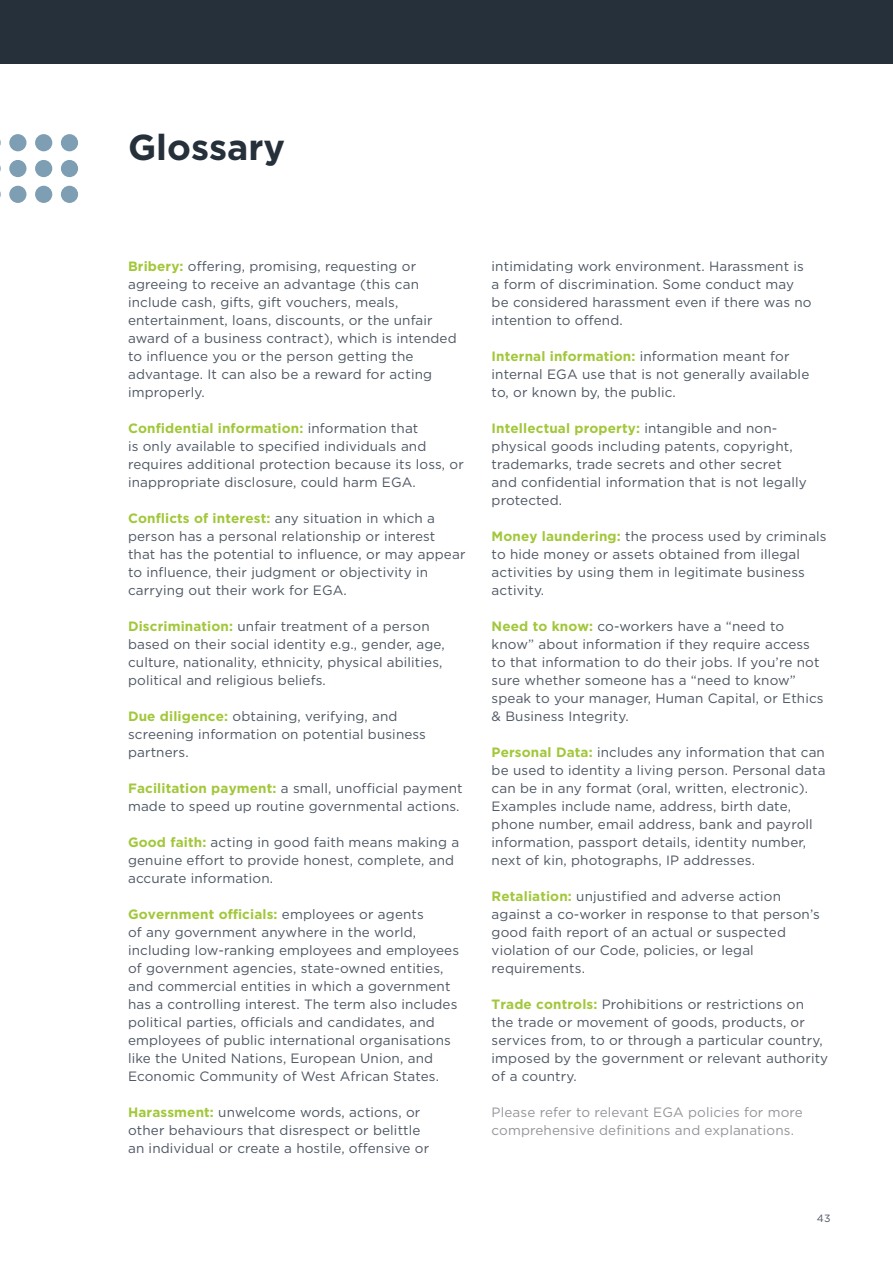
<style>
.page{position:relative;width:893px;height:1263px;background:#fff}
.page>*{position:absolute;margin:0;border:0;box-sizing:border-box;transform-origin:0 0}
.t1{font:700 36px "Gotham";color:#25303b}
.t2{font:13.5px/18px "Gotham";letter-spacing:.01em;color:#4d5662}
.t3{font:13.5px/18px "Gotham";letter-spacing:.01em;color:#94959a}
.t4{font:10.5px "Gotham";color:#4d5662}
.s1{font-weight:700;color:#a2c73a}
</style>
<div class="page">
<div style="left:61px;top:134px;width:17px;height:17px;background:#7e9eb3;border-radius:50%"></div>
<div style="left:61px;top:160px;width:17px;height:17px;background:#7e9eb3;border-radius:50%"></div>
<div style="left:61px;top:186px;width:17px;height:17px;background:#7e9eb3;border-radius:50%"></div>
<div style="left:35px;top:134px;width:17px;height:17px;background:#7e9eb3;border-radius:50%"></div>
<div style="left:9px;top:134px;width:17px;height:17px;background:#7e9eb3;border-radius:50%"></div>
<div style="left:35px;top:160px;width:17px;height:17px;background:#7e9eb3;border-radius:50%"></div>
<div style="left:9px;top:160px;width:17px;height:17px;background:#7e9eb3;border-radius:50%"></div>
<div style="left:35px;top:186px;width:17px;height:17px;background:#7e9eb3;border-radius:50%"></div>
<div style="left:9px;top:186px;width:17px;height:17px;background:#7e9eb3;border-radius:50%"></div>
<div style="left:0;top:0;width:893px;height:64px;background:#25303b"></div>
<h1 class="t1" style="left:128px;top:127px;width:159px">Glossary</h1>
<p class="t2" style="left:128px;top:257px;width:330px"><span class="s1">Bribery:</span> offering, promising, requesting or agreeing to receive an advantage (this can include cash, gifts, gift vouchers, meals, entertainment, loans, discounts, or the unfair award of a business contract), which is intended to influence you or the person getting the advantage. It can also be a reward for acting improperly.</p>
<p class="t2" style="left:128px;top:419px;width:337px"><span class="s1">Confidential information:</span> information that<br>is only available to specified individuals and requires additional protection because its loss, or inappropriate disclosure, could harm EGA.</p>
<p class="t2" style="left:128px;top:509px;width:339px"><span class="s1">Conflicts of interest:</span> any situation in which a person has a personal relationship or interest that has the potential to influence, or may appear to influence, their judgment or objectivity in carrying out their work for EGA.</p>
<p class="t2" style="left:128px;top:617px;width:318px"><span class="s1">Discrimination:</span> unfair treatment of a person based on their social identity e.g., gender, age, culture, nationality, ethnicity, physical abilities, political and religious beliefs.</p>
<p class="t2" style="left:128px;top:707px;width:299px"><span class="s1">Due diligence:</span> obtaining, verifying, and screening information on potential business partners.</p>
<p class="t2" style="left:128px;top:779px;width:336px"><span class="s1">Facilitation payment:</span> a small, unofficial payment made to speed up routine governmental actions.</p>
<p class="t2" style="left:128px;top:833px;width:333px"><span class="s1">Good faith:</span> acting in good faith means making a genuine effort to provide honest, complete, and accurate information.</p>
<p class="t2" style="left:128px;top:905px;width:333px"><span class="s1">Government officials:</span> employees or agents<br>of any government anywhere in the world, including low-ranking employees and employees of government agencies, state-owned entities, and commercial entities in which a government has a controlling interest. The term also includes political parties, officials and candidates, and employees of public international organisations like the United Nations, European Union, and Economic Community of West African States.</p>
<p class="t2" style="left:128px;top:1103px;width:303px"><span class="s1">Harassment:</span> unwelcome words, actions, or other behaviours that disrespect or belittle an individual or create a hostile, offensive or</p>
<p class="t2" style="left:492px;top:257px;width:321px">intimidating work environment. Harassment is a form of discrimination. Some conduct may be considered harassment even if there was no intention to offend.</p>
<p class="t2" style="left:492px;top:347px;width:319px"><span class="s1">Internal information:</span> information meant for internal EGA use that is not generally available to, or known by, the public.</p>
<p class="t2" style="left:492px;top:419px;width:317px"><span class="s1">Intellectual property:</span> intangible and non&shy;physical goods including patents, copyright, trademarks, trade secrets and other secret and confidential information that is not legally protected.</p>
<p class="t2" style="left:492px;top:527px;width:337px"><span class="s1">Money laundering:</span> the process used by criminals to hide money or assets obtained from illegal activities by using them in legitimate business activity.</p>
<p class="t2" style="left:492px;top:617px;width:334px"><span class="s1">Need to know:</span> co-workers have a “need to know” about information if they require access to that information to do their jobs. If you’re not sure whether someone has a “need to know” speak to your manager, Human Capital, or Ethics &amp; Business Integrity.</p>
<p class="t2" style="left:492px;top:743px;width:335px"><span class="s1">Personal Data:</span> includes any information that can be used to identity a living person. Personal data can be in any format (oral, written, electronic).<br>Examples include name, address, birth date, phone number, email address, bank and payroll information, passport details, identity number, next of kin, photographs, IP addresses.</p>
<p class="t2" style="left:492px;top:887px;width:330px"><span class="s1">Retaliation:</span> unjustified and adverse action against a co-worker in response to that person’s good faith report of an actual or suspected violation of our Code, policies, or legal requirements.</p>
<p class="t2" style="left:492px;top:995px;width:338px"><span class="s1">Trade controls:</span> Prohibitions or restrictions on the trade or movement of goods, products, or services from, to or through a particular country, imposed by the government or relevant authority of a country.</p>
<p class="t3" style="left:492px;top:1103px;width:313px">Please refer to relevant EGA policies for more comprehensive definitions and explanations.</p>
<p class="t4" style="left:817px;top:1213px;width:15px">43</p>
</div>
